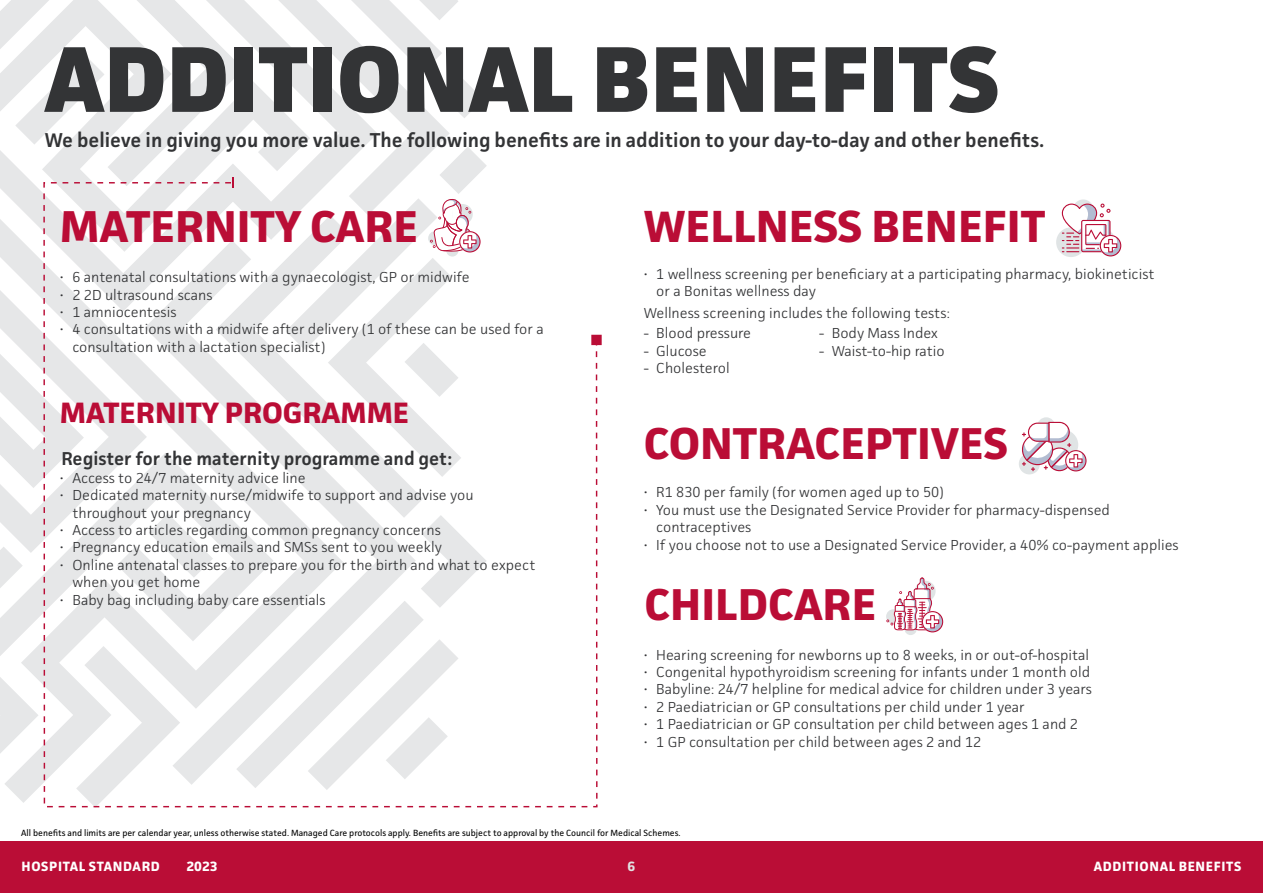
<style>
.page{position:relative;width:1263px;height:893px;background:#fff}
.page>*{position:absolute;margin:0;border:0;box-sizing:border-box;transform-origin:0 0}
.t1{font:800 93.6px "Facit";color:#333436}
.t2{font:700 45.15px "Facit";color:#ba0d36}
.t3{font:700 44.7px "Facit";color:#ba0d36}
.t4{font:700 29.55px "Facit";color:#ba0d36}
.t5{font:600 20.1px "Facit";color:#333436}
.t6{font:600 18.75px "Facit";color:#333436}
.t7{font:300 14.55px/17.4px "Facit";color:#333436}
.t8{font:700 13.5px "Facit";letter-spacing:.05em;color:#fff}
.t9{font:700 13.5px "Facit";color:#e2e3e4}
.t10{font:9px "Facit";color:#000}
</style>
<div class="page">
<div style="left:0;top:841px;width:1263px;height:52px;background:#ba0d36"></div>
<svg style="left:0;top:0;width:278px;height:252px"></svg>
<svg style="left:0;top:588px;width:43px;height:166px"></svg>
<svg style="left:0;top:290px;width:43px;height:298px"></svg>
<svg style="left:43px;top:181px;width:555px;height:627px"></svg>
<div style="left:591px;top:335px;width:11px;height:10px;background:#ba0d36"></div>
<svg style="left:0;top:0;width:244px;height:188px"></svg>
<svg style="left:278px;top:0;width:209px;height:477px"></svg>
<div style="left:1019px;top:453px;width:21px;height:21px;background:#e0e4e5;border-radius:50%"></div>
<svg style="left:1037px;top:417px;width:18px;height:18px"></svg>
<svg style="left:1020px;top:422px;width:66px;height:50px"></svg>
<div style="left:904px;top:623px;width:13px;height:12px;background:#e0e4e5;border-radius:50%"></div>
<svg style="left:886px;top:578px;width:57px;height:54px"></svg>
<div style="left:1073px;top:199px;width:20px;height:21px;background:#e0e4e5;border-radius:50%"></div>
<div style="left:1056px;top:227px;width:30px;height:30px;background:#e0e4e5;border-radius:50%"></div>
<svg style="left:1062px;top:204px;width:59px;height:52px"></svg>
<h1 class="t1" style="left:45px;top:21px;width:956px">ADDITIONAL BENEFITS</h1>
<h3 class="t5" style="left:45px;top:127px;width:1001px">We believe in giving you more value. The following benefits are in addition to your day-to-day and other benefits.</h3>
<h3 class="t3" style="left:60px;top:198px;width:360px">MATERNITY CARE</h3>
<p class="t7" style="left:60px;top:268px;width:411px">• 6 antenatal consultations with a gynaecologist, GP or midwife</p>
<p class="t7" style="left:60px;top:286px;width:154px">• 2 2D ultrasound scans</p>
<p class="t7" style="left:60px;top:303px;width:118px">• 1 amniocentesis</p>
<p class="t7" style="left:72px;top:320px;width:473px;text-indent:-13px">• 4 consultations with a midwife after delivery (1 of these can be used for a consultation with a lactation specialist)</p>
<h3 class="t4" style="left:60px;top:394px;width:351px">MATERNITY PROGRAMME</h3>
<p class="t6" style="left:61px;top:447px;width:392px">Register for the maternity programme and get:</p>
<p class="t7" style="left:60px;top:469px;width:247px">• Access to 24/7 maternity advice line</p>
<p class="t7" style="left:72px;top:486px;width:403px;text-indent:-13px">• Dedicated maternity nurse/midwife to support and advise you throughout your pregnancy</p>
<p class="t7" style="left:60px;top:521px;width:382px">• Access to articles regarding common pregnancy concerns</p>
<p class="t7" style="left:60px;top:538px;width:384px">• Pregnancy education emails and SMSs sent to you weekly</p>
<p class="t7" style="left:72px;top:556px;width:465px;text-indent:-13px">• Online antenatal classes to prepare you for the birth and what to expect when you get home</p>
<p class="t7" style="left:60px;top:591px;width:267px">• Baby bag including baby care essentials</p>
<h2 class="t2" style="left:644px;top:198px;width:403px">WELLNESS BENEFIT</h2>
<p class="t7" style="left:656px;top:264px;width:500px;text-indent:-13px">• 1 wellness screening per beneficiary at a participating pharmacy, biokineticist or a Bonitas wellness day</p>
<p class="t7" style="left:644px;top:304px;width:308px">Wellness screening includes the following tests:</p>
<p class="t7" style="left:644px;top:324px;width:109px">- Blood pressure</p>
<p class="t7" style="left:644px;top:342px;width:65px">- Glucose</p>
<p class="t7" style="left:644px;top:359px;width:87px">- Cholesterol</p>
<p class="t7" style="left:819px;top:324px;width:120px">- Body Mass Index</p>
<p class="t7" style="left:819px;top:342px;width:127px">- Waist-to-hip ratio</p>
<h3 class="t3" style="left:644px;top:416px;width:366px">CONTRACEPTIVES</h3>
<p class="t7" style="left:644px;top:483px;width:302px">• R1 830 per family (for women aged up to 50)</p>
<p class="t7" style="left:656px;top:501px;width:455px;text-indent:-13px">• You must use the Designated Service Provider for pharmacy-dispensed contraceptives</p>
<p class="t7" style="left:644px;top:536px;width:536px">• If you choose not to use a Designated Service Provider, a 40% co-payment applies</p>
<h3 class="t3" style="left:644px;top:577px;width:234px">CHILDCARE</h3>
<p class="t7" style="left:644px;top:646px;width:447px">• Hearing screening for newborns up to 8 weeks, in or out-of-hospital</p>
<p class="t7" style="left:644px;top:663px;width:448px">• Congenital hypothyroidism screening for infants under 1 month old</p>
<p class="t7" style="left:644px;top:680px;width:450px">• Babyline: 24/7 helpline for medical advice for children under 3 years</p>
<p class="t7" style="left:644px;top:698px;width:383px">• 2 Paediatrician or GP consultations per child under 1 year</p>
<p class="t7" style="left:644px;top:715px;width:436px">• 1 Paediatrician or GP consultation per child between ages 1 and 2</p>
<p class="t7" style="left:644px;top:733px;width:339px">• 1 GP consultation per child between ages 2 and 12</p>
<p class="t10" style="left:21px;top:827px;width:661px">All benefits and limits are per calendar year, unless otherwise stated. Managed Care protocols apply. Benefits are subject to approval by the Council for Medical Schemes.</p>
<p class="t8" style="left:22px;top:858px;width:140px">HOSPITAL STANDARD</p>
<p class="t8" style="left:186px;top:858px;width:33px">2023</p>
<p class="t9" style="left:628px;top:858px;width:9px">6</p>
<p class="t8" style="left:1094px;top:858px;width:149px">ADDITIONAL BENEFITS</p>
</div>
